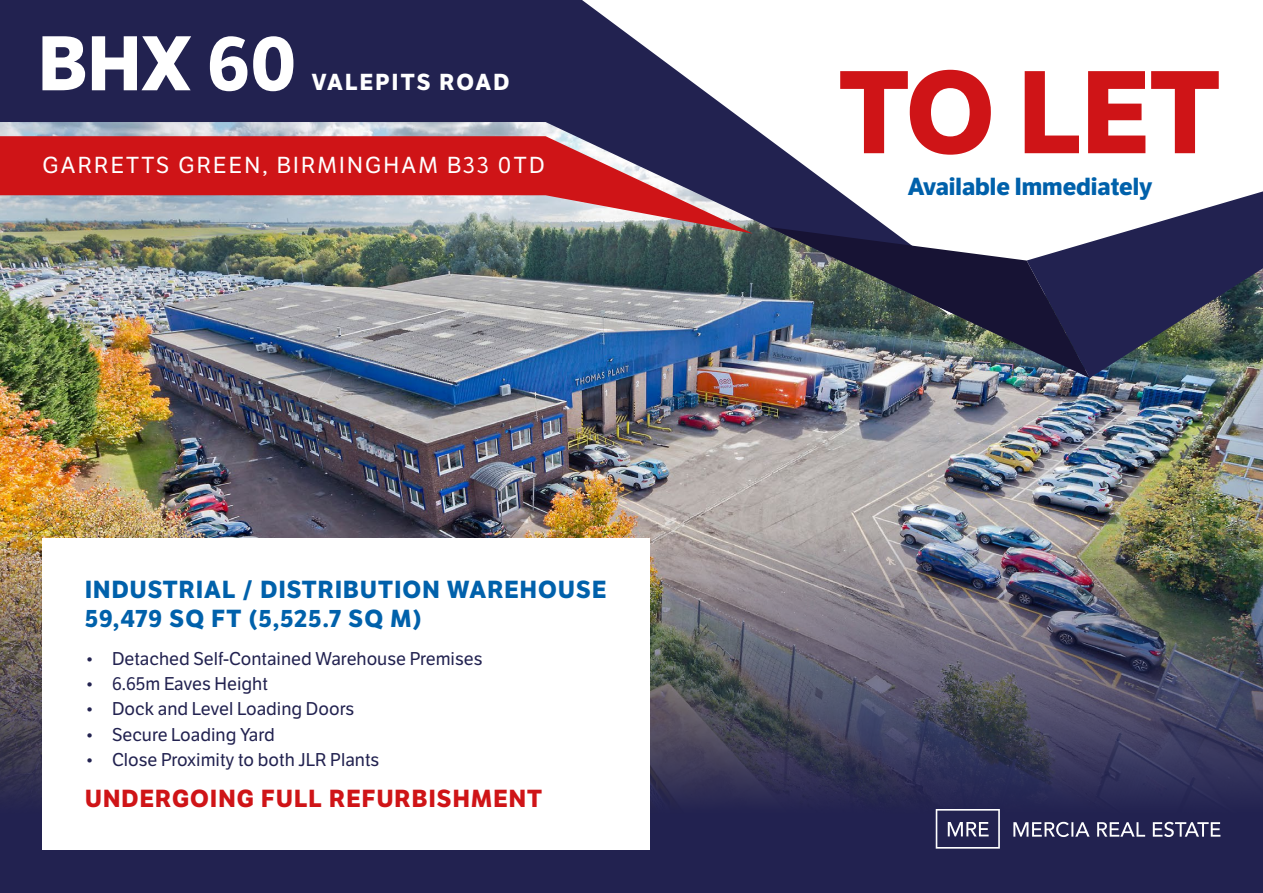
<style>
.page{position:relative;width:1263px;height:893px;background:#fff}
.page>*{position:absolute;margin:0;border:0;box-sizing:border-box;transform-origin:0 0}
.t1{font:700 114px "LFT Etica";color:#cf1417}
.t2{font:700 75px "LFT Etica";color:#fff}
.t3{font:700 24px/28.8px "LFT Etica";letter-spacing:.05em;color:#0061ab}
.t4{font:700 24px "LFT Etica";letter-spacing:.05em;color:#cf1417}
.t5{font:700 24px "LFT Etica";color:#0061ab}
.t6{font:22.5px "LFT Etica";letter-spacing:.1em;color:#fff}
.t7{font:700 22.5px "LFT Etica";letter-spacing:.1em;color:#fff}
.t8{font:18px "LFT Etica";color:#222250}
</style>
<div class="page">
<img style="left:0;top:378px;width:1263px;height:153px">
<img style="left:0;top:531px;width:1263px;height:362px">
<div style="left:43px;top:538px;width:607px;height:312px;background:#fff"></div>
<img style="left:1090px;top:191px;width:173px;height:187px">
<img style="left:0;top:0;width:887px;height:378px">
<img style="left:769px;top:227px;width:321px;height:151px">
<svg style="left:0;top:136px;width:753px;height:98px;background:#b2555c"></svg>
<svg style="left:1013px;top:822px;width:207px;height:15px"></svg>
<svg style="left:936px;top:809px;width:64px;height:40px;background:#535376"></svg>
<h2 class="t2" style="left:38px;top:18px;width:260px">BHX 60</h2>
<p class="t7" style="left:312px;top:69px;width:199px">VALEPITS ROAD</p>
<p class="t6" style="left:43px;top:151px;width:504px">GARRETTS GREEN, BIRMINGHAM B33 0TD</p>
<h3 class="t3" style="left:85px;top:575px;width:523px">INDUSTRIAL / DISTRIBUTION WAREHOUSE<br>59,479 SQ FT (5,525.7 SQ M)</h3>
<p class="t8" style="left:85px;top:648px;width:399px">• Detached Self-Contained Warehouse Premises</p>
<p class="t8" style="left:85px;top:673px;width:184px">• 6.65m Eaves Height</p>
<p class="t8" style="left:85px;top:698px;width:271px">• Dock and Level Loading Doors</p>
<p class="t8" style="left:85px;top:723px;width:191px">• Secure Loading Yard</p>
<p class="t8" style="left:85px;top:749px;width:296px">• Close Proximity to both JLR Plants</p>
<h3 class="t4" style="left:85px;top:784px;width:459px">UNDERGOING FULL REFURBISHMENT</h3>
<h1 class="t1" style="left:838px;top:43px;width:383px">TO LET</h1>
<h3 class="t5" style="left:908px;top:172px;width:246px">Available Immediately</h3>
</div>
